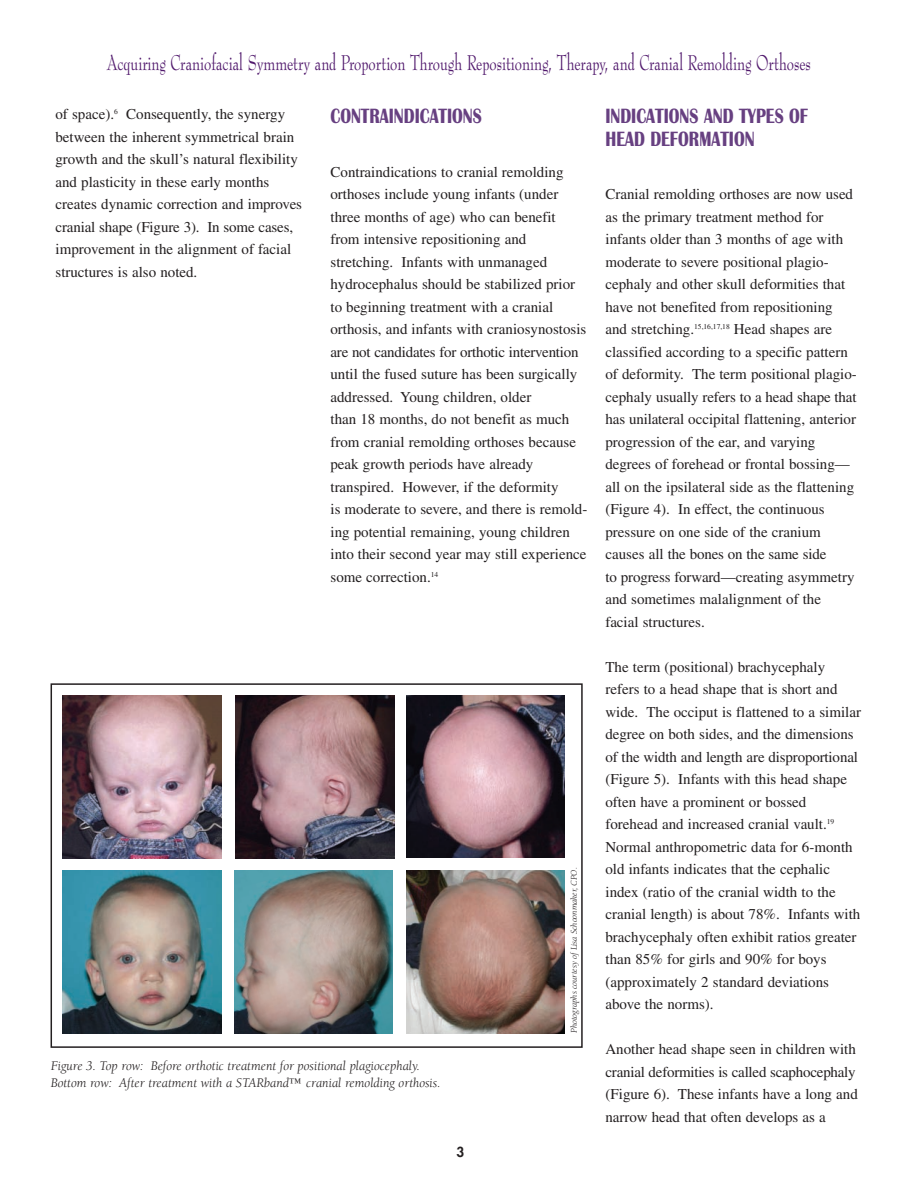
<style>
.page{position:relative;width:918px;height:1188px;background:#fff}
.page>*{position:absolute;margin:0;border:0;box-sizing:border-box;transform-origin:0 0}
.t1{font:700 21.45px/22.5px "Britannic";color:#674081;scale:.77 1}
.t2{font:21px "Bernhard Modern Regular DTC";color:#50186c;scale:.71 1}
.t3{font:15px/22.5px "Times";color:#231f20}
.t4{font:italic 13.5px/16.2px "Berkeley";color:#231f20}
.t5{font:800 13.5px "Futura";color:#231f20}
.t6{font:italic 9px "Berkeley";color:#231f20}
</style>
<div class="page">
<div style="left:51px;top:683px;width:532px;height:365px;border:2px solid #231f20"></div>
<img style="left:63px;top:696px;width:158px;height:162px">
<img style="left:236px;top:696px;width:158px;height:162px">
<img style="left:406px;top:696px;width:158px;height:161px">
<img style="left:63px;top:871px;width:158px;height:163px">
<img style="left:234px;top:871px;width:159px;height:163px">
<img style="left:406px;top:871px;width:159px;height:163px">
<h2 class="t2" style="left:107px;top:53px;width:993px">Acquiring Craniofacial Symmetry and Proportion Through Repositioning, Therapy, and Cranial Remolding Orthoses</h2>
<p class="t3" style="left:55px;top:104px;width:248px">of space).<sup>6</sup> Consequently, the synergy between the inherent symmetrical brain growth and the skull’s natural flexibility and plasticity in these early months creates dynamic correction and improves cranial shape (Figure 3). In some cases, improvement in the alignment of facial structures is also noted.</p>
<h1 class="t1" style="left:330px;top:106px;width:198px">CONTRAINDICATIONS</h1>
<p class="t3" style="left:330px;top:162px;width:258px">Contraindications to cranial remolding orthoses include young infants (under three months of age) who can benefit from intensive repositioning and stretching. Infants with unmanaged hydrocephalus should be stabilized prior to beginning treatment with a cranial orthosis, and infants with craniosynostosis are not candidates for orthotic intervention until the fused suture has been surgically addressed. Young children, older<br>than 18 months, do not benefit as much from cranial remolding orthoses because peak growth periods have already transpired. However, if the deformity<br>is moderate to severe, and there is remold&shy;ing potential remaining, young children into their second year may still experience some correction.<sup>14</sup></p>
<p class="t4" style="left:51px;top:1059px;width:391px">Figure 3. Top row: Before orthotic treatment for positional plagiocephaly.<br>Bottom row: After treatment with a STARband™ cranial remolding orthosis.</p>
<p class="t5" style="left:457px;top:1146px;width:9px">3</p>
<p class="t6" style="left:571px;top:1033px;width:167px;rotate:-90deg">Photographs courtesy of Lisa Schoonmaker, CPO.</p>
<h1 class="t1" style="left:605px;top:106px;width:265px">INDICATIONS AND TYPES OF<br>HEAD DEFORMATION</h1>
<p class="t3" style="left:605px;top:184px;width:253px">Cranial remolding orthoses are now used as the primary treatment method for infants older than 3 months of age with moderate to severe positional plagio&shy;cephaly and other skull deformities that have not benefited from repositioning and stretching.<sup>15,16,17,18</sup> Head shapes are classified according to a specific pattern of deformity. The term positional plagio&shy;cephaly usually refers to a head shape that has unilateral occipital flattening, anterior progression of the ear, and varying degrees of forehead or frontal bossing— all on the ipsilateral side as the flattening (Figure 4). In effect, the continuous pressure on one side of the cranium causes all the bones on the same side<br>to progress forward—creating asymmetry and sometimes malalignment of the facial structures.</p>
<p class="t3" style="left:605px;top:657px;width:257px">The term (positional) brachycephaly refers to a head shape that is short and wide. The occiput is flattened to a similar degree on both sides, and the dimensions of the width and length are disproportional (Figure 5). Infants with this head shape often have a prominent or bossed forehead and increased cranial vault.<sup>19<br></sup>Normal anthropometric data for 6-month old infants indicates that the cephalic index (ratio of the cranial width to the cranial length) is about 78%. Infants with brachycephaly often exhibit ratios greater than 85% for girls and 90% for boys (approximately 2 standard deviations above the norms).</p>
<p class="t3" style="left:605px;top:1039px;width:254px">Another head shape seen in children with cranial deformities is called scaphocephaly (Figure 6). These infants have a long and narrow head that often develops as a</p>
</div>
